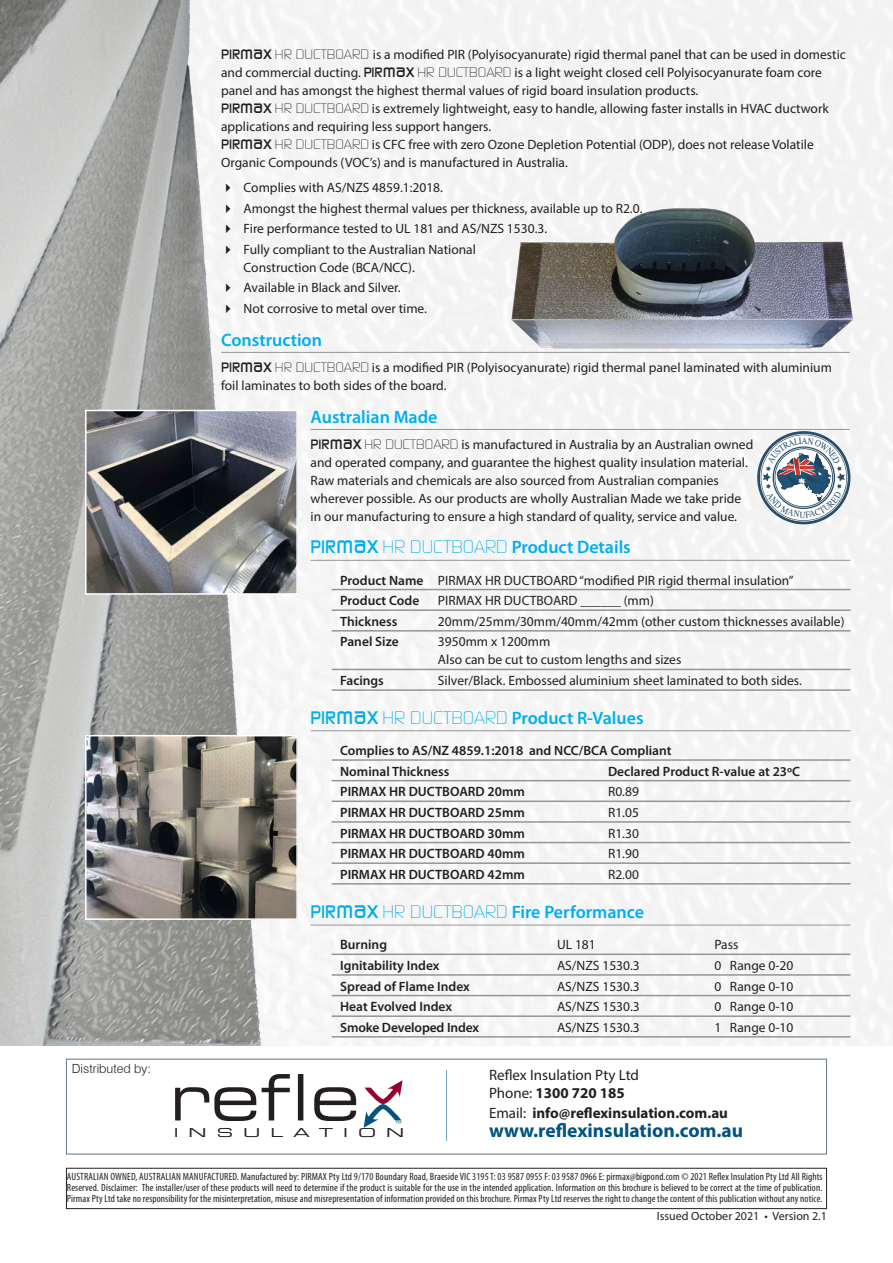
<style>
.page{position:relative;width:893px;height:1263px;background:#f4f4f4}
.page>*{position:absolute;margin:0;border:0;box-sizing:border-box;transform-origin:0 0}
.t1{font:64.2px "Eurostile Extended Two";color:#231f20}
.t2{font:700 19.5px "Myriad Pro";color:#005480}
.t3{font:600 18px "Myriad Pro";color:#00aeef}
.t4{font:700 15px "Myriad Pro";color:#231f20}
.t5{font:15px "Myriad Pro";color:#231f20}
.t6{font:13.5px/18px "Myriad Pro";color:#231f20}
.t7{font:600 13.5px/20.7px "Myriad Pro";color:#231f20}
.t8{font:300 12.6px "Swiss 721 BT";color:#231f20}
.t9{font:12.3px "Eurostile Extended Two";letter-spacing:.6em;color:#231f20;scale:1.35 1}
.t10{font:12px "Myriad Pro";color:#231f20}
.t11{font:condensed 10.5px/11.2px "Myriad Pro";letter-spacing:.01em;color:#231f20;text-align:justify}
.t12{font:5.7px "Eurostile";color:#005480;scale:1.35 1}
.s1{font-family:"Modaerne"}
.s2{font-family:"Modaerne";font-size:18px}
.s3{font-family:"Modaerne";font-weight:300}
.s4{font-family:"Modaerne";font-weight:400}
.s5{font-family:"Modaerne";font-weight:400;font-size:24px}
.s6{font-weight:600}
.s7{font-weight:400}
</style>
<div class="page">
<img style="left:0;top:0;width:314px;height:1046px">
<div style="left:0;top:1046px;width:893px;height:217px;background:#fff"></div>
<img style="left:88px;top:738px;width:207px;height:179px">
<div style="left:85px;top:735px;width:213px;height:185px;border:2px solid #fff"></div>
<img style="left:88px;top:413px;width:207px;height:179px">
<div style="left:85px;top:410px;width:213px;height:185px;border:2px solid #fff"></div>
<hr style="left:221px;top:352px;width:629px;height:1px;background:#939598">
<hr style="left:311px;top:429px;width:539px;height:1px;background:#939598">
<hr style="left:311px;top:560px;width:539px;height:1px;background:#939598">
<hr style="left:332px;top:589px;width:518px;height:1px;background:#939598">
<hr style="left:332px;top:609px;width:518px;height:2px;background:#939598">
<hr style="left:332px;top:630px;width:518px;height:1px;background:#939598">
<hr style="left:332px;top:669px;width:518px;height:1px;background:#939598">
<hr style="left:332px;top:689px;width:518px;height:2px;background:#939598">
<hr style="left:310px;top:924px;width:540px;height:1px;background:#939598">
<hr style="left:332px;top:953px;width:518px;height:2px;background:#939598">
<hr style="left:332px;top:974px;width:518px;height:2px;background:#939598">
<hr style="left:332px;top:995px;width:518px;height:1px;background:#939598">
<hr style="left:332px;top:1015px;width:518px;height:2px;background:#939598">
<hr style="left:332px;top:1036px;width:518px;height:1px;background:#939598">
<div style="left:66px;top:1168px;width:761px;height:41px;border:1px solid #231f20"></div>
<img style="left:508px;top:208px;width:345px;height:145px">
<hr style="left:311px;top:730px;width:539px;height:1px;background:#939598">
<hr style="left:332px;top:759px;width:518px;height:2px;background:#939598">
<hr style="left:332px;top:780px;width:518px;height:1px;background:#939598">
<hr style="left:332px;top:800px;width:518px;height:2px;background:#939598">
<hr style="left:332px;top:821px;width:518px;height:2px;background:#939598">
<hr style="left:332px;top:842px;width:518px;height:1px;background:#939598">
<hr style="left:332px;top:862px;width:518px;height:2px;background:#939598">
<hr style="left:332px;top:883px;width:518px;height:1px;background:#939598">
<div style="left:66px;top:1059px;width:761px;height:95px;border:1px solid #627583"></div>
<hr style="left:446px;top:1070px;width:1px;height:71px;background:#005480">
<svg style="left:364px;top:1080px;width:38px;height:48px"></svg>
<svg style="left:757px;top:434px;width:93px;height:88px"></svg>
<p class="t6" style="left:221px;top:45px;width:626px"><span class="s1">PIR</span><span class="s2">max</span> <span class="s3">HR DUCTBOARD</span> is a modified PIR (Polyisocyanurate) rigid thermal panel that can be used in domestic and commercial ducting. <span class="s1">PIR</span><span class="s2">max</span> <span class="s3">HR DUCTBOARD</span> is a light weight closed cell Polyisocyanurate foam core panel and has amongst the highest thermal values of rigid board insulation products.<br><span class="s1">PIR</span><span class="s2">max</span> <span class="s3">HR DUCTBOARD</span> is extremely lightweight, easy to handle, allowing faster installs in HVAC ductwork applications and requiring less support hangers.<br><span class="s1">PIR</span><span class="s2">max</span> <span class="s3">HR DUCTBOARD</span> is CFC free with zero Ozone Depletion Potential (ODP), does not release Volatile Organic Compounds (VOC’s) and is manufactured in Australia.</p>
<p class="t6" style="left:221px;top:178px;width:223px">✔ Complies with AS/NZS 4859.1:2018.</p>
<p class="t6" style="left:221px;top:199px;width:423px">✔ Amongst the highest thermal values per thickness, available up to R2.0.</p>
<p class="t6" style="left:221px;top:220px;width:328px">✔ Fire performance tested to UL 181 and AS/NZS 1530.3.</p>
<p class="t6" style="left:244px;top:240px;width:234px;text-indent:-22px">✔ Fully compliant to the Australian National<br>Construction Code (BCA/NCC).</p>
<p class="t6" style="left:221px;top:279px;width:181px">✔ Available in Black and Silver.</p>
<p class="t6" style="left:221px;top:299px;width:207px">✔ Not corrosive to metal over time.</p>
<h3 class="t3" style="left:221px;top:328px;width:102px">Construction</h3>
<p class="t6" style="left:221px;top:358px;width:612px"><span class="s1">PIR</span><span class="s2">max</span> <span class="s3">HR DUCTBOARD</span> is a modified PIR (Polyisocyanurate) rigid thermal panel laminated with aluminium foil laminates to both sides of the board.</p>
<h3 class="t3" style="left:311px;top:405px;width:128px">Australian Made</h3>
<p class="t6" style="left:311px;top:435px;width:444px"><span class="s1">PIR</span><span class="s2">max</span> <span class="s3">HR DUCTBOARD</span> is manufactured in Australia by an Australian owned and operated company, and guarantee the highest quality insulation material.<br>Raw materials and chemicals are also sourced from Australian companies wherever possible. As our products are wholly Australian Made we take pride in our manufacturing to ensure a high standard of quality, service and value.</p>
<h3 class="t3" style="left:311px;top:536px;width:322px"><span class="s4">PIR</span><span class="s5">max</span> <span class="s3">HR DUCTBOARD</span> Product Details</h3>
<p class="t6" style="left:340px;top:569px;width:455px;line-height:20.7px"><span class="s6">Product Name</span> PIRMAX HR DUCTBOARD “modified PIR rigid thermal insulation”<br><span class="s6">Product Code</span></p>
<p class="t6" style="left:438px;top:591px;width:217px">PIRMAX HR DUCTBOARD ______ (mm)</p>
<p class="t7" style="left:340px;top:611px;width:59px">Thickness</p>
<p class="t6" style="left:438px;top:612px;width:408px">20mm/25mm/30mm/40mm/42mm (other custom thicknesses available)</p>
<p class="t7" style="left:340px;top:631px;width:60px">Panel Size</p>
<p class="t6" style="left:438px;top:633px;width:245px">3950mm x 1200mm<br>Also can be cut to custom lengths and sizes</p>
<p class="t7" style="left:340px;top:670px;width:45px">Facings</p>
<p class="t6" style="left:438px;top:671px;width:365px">Silver/Black. Embossed aluminium sheet laminated to both sides.</p>
<h3 class="t3" style="left:311px;top:706px;width:334px"><span class="s4">PIR</span><span class="s5">max</span> <span class="s3">HR DUCTBOARD</span> Product R-Values</h3>
<p class="t7" style="left:340px;top:740px;width:333px">Complies to AS/NZ 4859.1:2018 and NCC/BCA Compliant<br>Nominal Thickness</p>
<p class="t7" style="left:608px;top:760px;width:194px">Declared Product R-value at 23ºC</p>
<p class="t7" style="left:340px;top:781px;width:186px">PIRMAX HR DUCTBOARD 20mm</p>
<p class="t6" style="left:608px;top:782px;width:32px">R0.89</p>
<p class="t7" style="left:340px;top:802px;width:186px">PIRMAX HR DUCTBOARD 25mm</p>
<p class="t6" style="left:608px;top:803px;width:32px">R1.05</p>
<p class="t7" style="left:340px;top:822px;width:186px">PIRMAX HR DUCTBOARD 30mm</p>
<p class="t6" style="left:608px;top:824px;width:32px">R1.30</p>
<p class="t7" style="left:340px;top:843px;width:186px">PIRMAX HR DUCTBOARD 40mm</p>
<p class="t6" style="left:608px;top:844px;width:32px">R1.90</p>
<p class="t7" style="left:340px;top:863px;width:186px">PIRMAX HR DUCTBOARD 42mm</p>
<p class="t6" style="left:608px;top:865px;width:32px">R2.00</p>
<h3 class="t3" style="left:311px;top:901px;width:335px"><span class="s4">PIR</span><span class="s5">max</span> <span class="s3">HR DUCTBOARD</span> Fire Performance</h3>
<p class="t7" style="left:340px;top:934px;width:48px">Burning</p>
<p class="t6" style="left:557px;top:935px;width:40px">UL 181</p>
<p class="t6" style="left:714px;top:935px;width:26px">Pass</p>
<p class="t7" style="left:340px;top:955px;width:101px">Ignitability Index</p>
<p class="t6" style="left:557px;top:956px;width:84px">AS/NZS 1530.3</p>
<p class="t6" style="left:714px;top:956px;width:81px">0 Range 0-20</p>
<p class="t7" style="left:340px;top:975px;width:131px">Spread of Flame Index</p>
<p class="t6" style="left:557px;top:977px;width:84px">AS/NZS 1530.3</p>
<p class="t6" style="left:714px;top:977px;width:81px">0 Range 0-10</p>
<p class="t7" style="left:340px;top:996px;width:113px">Heat Evolved Index</p>
<p class="t6" style="left:557px;top:997px;width:84px">AS/NZS 1530.3</p>
<p class="t6" style="left:714px;top:997px;width:81px">0 Range 0-10</p>
<p class="t7" style="left:340px;top:1016px;width:141px">Smoke Developed Index</p>
<p class="t6" style="left:557px;top:1018px;width:84px">AS/NZS 1530.3</p>
<p class="t6" style="left:714px;top:1018px;width:81px">1 Range 0-10</p>
<p class="t8" style="left:72px;top:1061px;width:81px">Distributed by:</p>
<p class="t5" style="left:489px;top:1066px;width:152px">Reflex Insulation Pty Ltd</p>
<p class="t4" style="left:489px;top:1083px;width:137px"><span class="s7">Phone:</span> 1300 720 185</p>
<p class="t4" style="left:489px;top:1103px;width:241px"><span class="s7">Email:</span> info@reflexinsulation.com.au</p>
<p class="t1" style="left:169px;top:1053px;width:192px">refle</p>
<p class="t9" style="left:174px;top:1124px;width:172px">INSULATION</p>
<p class="t2" style="left:489px;top:1118px;width:256px">www.reflexinsulation.com.au</p>
<p class="t12" style="left:395px;top:1120px;width:6px">™</p>
<p class="t11" style="left:67px;top:1171px;width:757px">AUSTRALIAN OWNED, AUSTRALIAN MANUFACTURED. Manufactured by: PIRMAX Pty Ltd 9/170 Boundary Road, Braeside VIC 3195 T: 03 9587 0955 F: 03 9587 0966 E: pirmax@bigpond.com © 2021 Reflex Insulation Pty Ltd All Rights Reserved. Disclaimer: The installer/user of these products will need to determine if the product is suitable for the use in the intended application. Information on this brochure is believed to be correct at the time of publication.<br>Pirmax Pty Ltd take no responsibility for the misinterpretation, misuse and misrepresentation of information provided on this brochure. Pirmax Pty Ltd reserves the right to change the content of this publication without any notice.</p>
<p class="t10" style="left:657px;top:1209px;width:172px">Issued October 2021 • Version 2.1</p>
</div>
